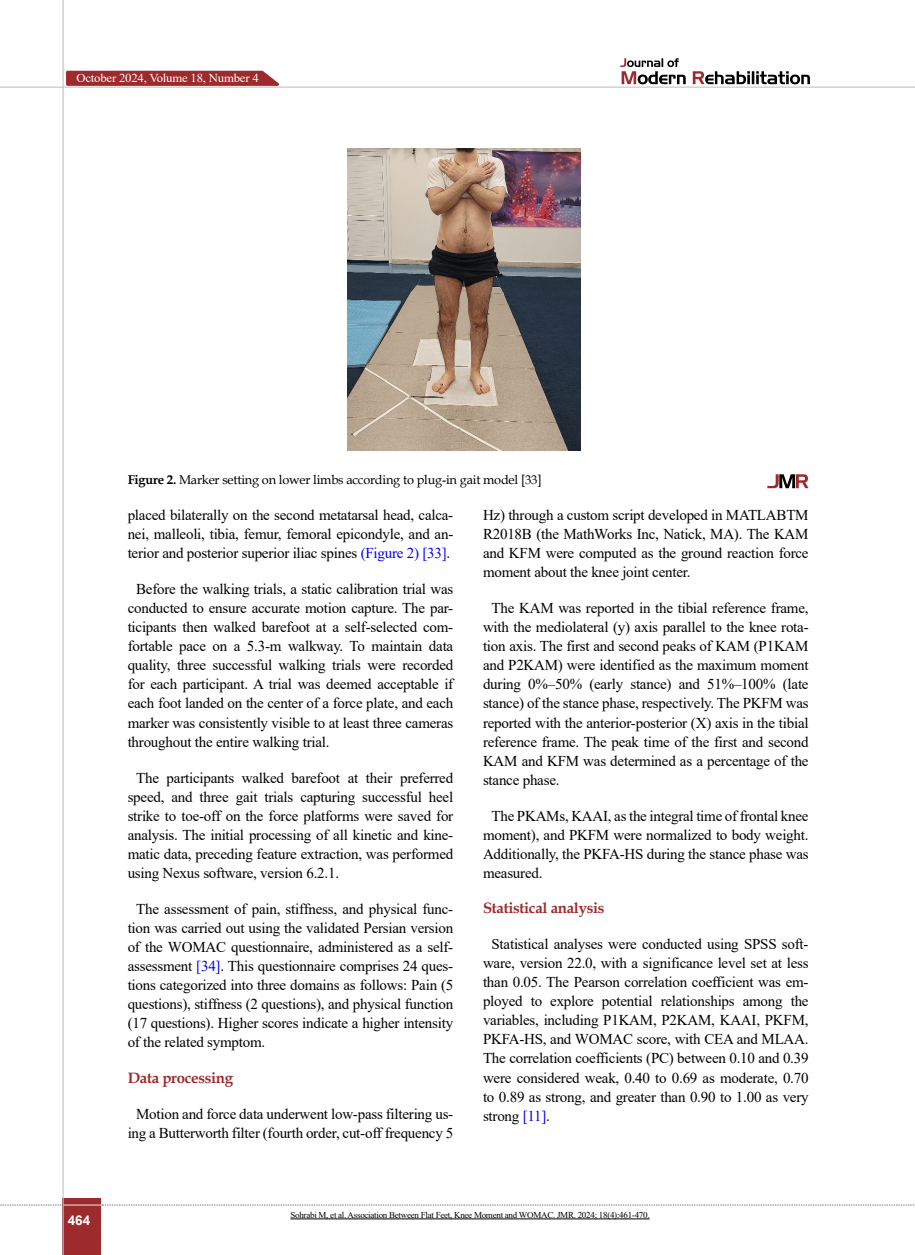
<style>
.page{position:relative;width:915px;height:1255px;background:#fff}
.page>*{position:absolute;margin:0;border:0;box-sizing:border-box;transform-origin:0 0}
.t1{font:15px/19px "Times New Roman";letter-spacing:-.015em;color:#000;text-align:justify}
.t2{font:700 15px "Book Antiqua";letter-spacing:-.02em;color:#9d2a2d}
.t3{font:700 13.5px "Arial";color:#fff}
.t4{font:12.75px "Book Antiqua";letter-spacing:-.015em;color:#000}
.t5{font:12.15px "Times New Roman";letter-spacing:-.015em;color:#fff;scale:1.05 1}
.t6{font:9px "Times New Roman";letter-spacing:-.03em;color:#000}
.s1{font-weight:700}
.s2{color:#00f}
</style>
<div class="page">
<div style="left:63px;top:1198px;width:38px;height:56px;background:#9d2a2d"></div>
<hr style="left:62px;top:0;width:2px;height:1254px;background:#c2c4c6">
<hr style="left:0;top:87px;width:914px;height:1px;background:#c2c4c6">
<hr style="left:63px;top:1204px;width:38px;height:1px;background:#ebebec">
<svg style="left:0;top:1204px;width:63px;height:1px"></svg>
<svg style="left:102px;top:1204px;width:813px;height:1px"></svg>
<svg style="left:692px;top:71px;width:117px;height:13px"></svg>
<svg style="left:620px;top:58px;width:65px;height:26px"></svg>
<img style="left:347px;top:149px;width:233px;height:302px">
<svg style="left:767px;top:474px;width:41px;height:14px"></svg>
<hr style="left:290px;top:1218px;width:359px;height:1px;background:#000">
<svg style="left:64px;top:70px;width:222px;height:17px;background:#ac4d4f"></svg>
<p class="t5" style="left:76px;top:69px;width:175px">October 2024, Volume 18, Number 4</p>
<p class="t4" style="left:128px;top:470px;width:415px"><span class="s1">Figure 2.</span> Marker setting on lower limbs according to plug-in gait model [33]</p>
<p class="t3" style="left:68px;top:1210px;width:24px">464</p>
<p class="t1" style="left:128px;top:505px;width:327px">placed bilaterally on the second metatarsal head, calca&shy;nei, malleoli, tibia, femur, femoral epicondyle, and an&shy;terior and posterior superior iliac spines <span class="s2">(Figure 2) [33]</span>.</p>
<p class="t1" style="left:128px;top:579px;width:327px;text-indent:9px">Before the walking trials, a static calibration trial was conducted to ensure accurate motion capture. The par&shy;ticipants then walked barefoot at a self-selected com&shy;fortable pace on a 5.3-m walkway. To maintain data quality, three successful walking trials were recorded for each participant. A trial was deemed acceptable if each foot landed on the center of a force plate, and each marker was consistently visible to at least three cameras throughout the entire walking trial.</p>
<p class="t1" style="left:128px;top:767px;width:327px;text-indent:9px">The participants walked barefoot at their preferred speed, and three gait trials capturing successful heel strike to toe-off on the force platforms were saved for analysis. The initial processing of all kinetic and kine&shy;matic data, preceding feature extraction, was performed using Nexus software, version 6.2.1.</p>
<p class="t1" style="left:128px;top:899px;width:327px;text-indent:9px">The assessment of pain, stiffness, and physical func&shy;tion was carried out using the validated Persian version of the WOMAC questionnaire, administered as a self&shy;assessment <span class="s2">[34]</span>. This questionnaire comprises 24 ques&shy;tions categorized into three domains as follows: Pain (5 questions), stiffness (2 questions), and physical function (17 questions). Higher scores indicate a higher intensity of the related symptom.</p>
<p class="t2" style="left:128px;top:1067px;width:107px">Data processing</p>
<p class="t1" style="left:128px;top:1103px;width:327px;text-align:center">Motion and force data underwent low-pass filtering us&shy;ing a Butterworth filter (fourth order, cut-off frequency 5</p>
<p class="t1" style="left:483px;top:505px;width:327px">Hz) through a custom script developed in MATLABTM R2018B (the MathWorks Inc, Natick, MA). The KAM and KFM were computed as the ground reaction force moment about the knee joint center.</p>
<p class="t1" style="left:483px;top:598px;width:327px;text-indent:9px">The KAM was reported in the tibial reference frame, with the mediolateral (y) axis parallel to the knee rota&shy;tion axis. The first and second peaks of KAM (P1KAM and P2KAM) were identified as the maximum moment during 0%–50% (early stance) and 51%–100% (late stance) of the stance phase, respectively. The PKFM was reported with the anterior-posterior (X) axis in the tibial reference frame. The peak time of the first and second KAM and KFM was determined as a percentage of the stance phase.</p>
<p class="t1" style="left:483px;top:805px;width:327px;text-indent:9px">The PKAMs, KAAI, as the integral time of frontal knee moment), and PKFM were normalized to body weight.<br>Additionally, the PKFA-HS during the stance phase was measured.</p>
<p class="t2" style="left:483px;top:897px;width:123px">Statistical analysis</p>
<p class="t1" style="left:483px;top:934px;width:327px;text-indent:9px">Statistical analyses were conducted using SPSS soft&shy;ware, version 22.0, with a significance level set at less than 0.05. The Pearson correlation coefficient was em&shy;ployed to explore potential relationships among the variables, including P1KAM, P2KAM, KAAI, PKFM, PKFA-HS, and WOMAC score, with CEA and MLAA.<br>The correlation coefficients (PC) between 0.10 and 0.39 were considered weak, 0.40 to 0.69 as moderate, 0.70 to 0.89 as strong, and greater than 0.90 to 1.00 as very strong <span class="s2">[11]</span>.</p>
<p class="t6" style="left:290px;top:1208px;width:360px">Sohrabi M, et al. Association Between Flat Feet, Knee Moment and WOMAC. JMR. 2024; 18(4):461-470.</p>
</div>
